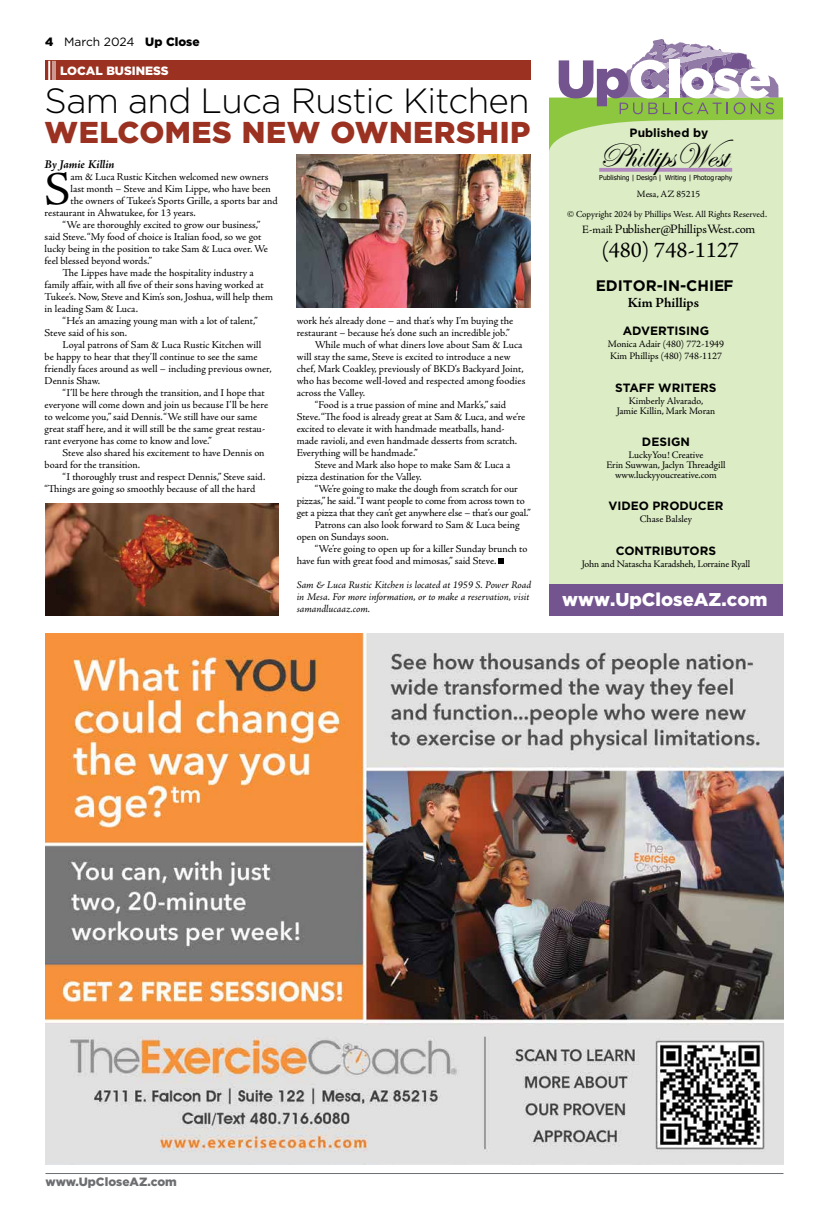
<style>
.page{position:relative;width:819px;height:1224px;background:#fff}
.page>*{position:absolute;margin:0;border:0;box-sizing:border-box;transform-origin:0 0}
.t1{font:47.2px "Adobe Jenson Pro";color:#000}
.t2{font:300 35px "Gotham";letter-spacing:-.02em;color:#000}
.t3{font:34.5px "Edwardian Script ITC";color:#000}
.t4{font:900 30.1px "Gotham";letter-spacing:.015em;color:#9b3120}
.t5{font:22.5px "Adobe Jenson Pro";color:#000}
.t6{font:900 18.5px "Gotham";color:#fff}
.t7{font:700 15.2px "Gotham";color:#000}
.t8{font:700 14px "Adobe Jenson Pro";color:#000}
.t9{font:12.9px "Adobe Jenson Pro";color:#000}
.t10{font:700 12px "Gotham";color:#000}
.t11{font:900 12px "Gotham";color:#6d6e71}
.t12{font:12px "Gotham";color:#000}
.t13{font:italic 700 12px "Adobe Jenson Pro";letter-spacing:-.005em;color:#000}
.t14{font:900 12px "Gotham";color:#fff}
.t15{font:10.5px "Adobe Jenson Pro";letter-spacing:-.005em;color:#000}
.t16{font:italic 10.5px/12px "Adobe Jenson Pro";letter-spacing:-.005em;color:#000}
.t17{font:10px/10px "Adobe Jenson Pro";letter-spacing:-.005em;color:#000;text-align:center}
.t18{font:9.6px "Adobe Jenson Pro";color:#000}
.t19{font:9.2px "Adobe Jenson Pro";color:#000}
.t20{font:6.8px "Tahoma";color:#000}
.s1{font-weight:900}
.s2{font-size:11.2px}
</style>
<div class="page">
<hr style="left:46px;top:1173px;width:738px;height:1px;background:#6d6e71">
<img style="left:46px;top:634px;width:738px;height:531px">
<svg style="left:498px;top:559px;width:6px;height:5px"></svg>
<div style="left:45px;top:61px;width:486px;height:19px;background:#9b3120"></div>
<svg style="left:48px;top:61px;width:8px;height:19px"></svg>
<img style="left:46px;top:503px;width:233px;height:113px">
<img style="left:297px;top:154px;width:234px;height:153px">
<div style="left:549px;top:98px;width:234px;height:502px;background:#dcecc5"></div>
<svg style="left:549px;top:39px;width:234px;height:112px"></svg>
<svg style="left:599px;top:168px;width:133px;height:4px"></svg>
<div style="left:549px;top:585px;width:234px;height:31px;background:#73548f"></div>
<p class="t12" style="left:45px;top:34px;width:156px"><span class="s1">4</span> March 2024 <span class="s1">Up Close</span></p>
<p class="t14" style="left:60px;top:62px;width:110px">LOCAL BUSINESS</p>
<h2 class="t2" style="left:45px;top:78px;width:487px">Sam and Luca Rustic Kitchen</h2>
<h3 class="t4" style="left:45px;top:111px;width:487px">WELCOMES NEW OWNERSHIP</h3>
<p class="t13" style="left:45px;top:157px;width:71px">By Jamie Killin</p>
<h1 class="t1" style="left:45px;top:163px;width:27px">S</h1>
<p class="t15" style="left:71px;top:171px;width:199px">am &amp; Luca Rustic Kitchen welcomed new owners</p>
<p class="t15" style="left:71px;top:183px;width:202px">last month – Steve and Kim Lippe, who have been</p>
<p class="t15" style="left:71px;top:195px;width:209px">the owners of Tukee’s Sports Grille, a sports bar and</p>
<p class="t15" style="left:45px;top:207px;width:153px">restaurant in Ahwatukee, for 13 years.</p>
<p class="t15" style="left:63px;top:219px;width:199px">“We are thoroughly excited to grow our business,”</p>
<p class="t15" style="left:45px;top:231px;width:218px">said Steve. “My food of choice is Italian food, so we got</p>
<p class="t15" style="left:45px;top:243px;width:225px">lucky being in the position to take Sam &amp; Luca over. We</p>
<p class="t15" style="left:45px;top:255px;width:109px">feel blessed beyond words.”</p>
<p class="t15" style="left:63px;top:267px;width:193px">The Lippes have made the hospitality industry a</p>
<p class="t15" style="left:45px;top:279px;width:221px">family affair, with all five of their sons having worked at</p>
<p class="t15" style="left:45px;top:291px;width:230px">Tukee’s. Now, Steve and Kim’s son, Joshua, will help them</p>
<p class="t15" style="left:45px;top:303px;width:95px">in leading Sam &amp; Luca.</p>
<p class="t15" style="left:63px;top:315px;width:197px">“He’s an amazing young man with a lot of talent,”</p>
<p class="t15" style="left:45px;top:327px;width:84px">Steve said of his son.</p>
<p class="t15" style="left:63px;top:339px;width:200px">Loyal patrons of Sam &amp; Luca Rustic Kitchen will</p>
<p class="t15" style="left:45px;top:351px;width:214px">be happy to hear that they’ll continue to see the same</p>
<p class="t15" style="left:45px;top:363px;width:229px">friendly faces around as well – including previous owner,</p>
<p class="t15" style="left:45px;top:375px;width:57px">Dennis Shaw.</p>
<p class="t15" style="left:63px;top:387px;width:204px">“I’ll be here through the transition, and I hope that</p>
<p class="t15" style="left:45px;top:399px;width:225px">everyone will come down and join us because I’ll be here</p>
<p class="t15" style="left:45px;top:411px;width:214px">to welcome you,” said Dennis. “We still have our same</p>
<p class="t15" style="left:45px;top:423px;width:222px">great staff here, and it will still be the same great restau-</p>
<p class="t15" style="left:45px;top:435px;width:169px">rant everyone has come to know and love.”</p>
<p class="t15" style="left:63px;top:447px;width:203px">Steve also shared his excitement to have Dennis on</p>
<p class="t15" style="left:45px;top:459px;width:97px">board for the transition.</p>
<p class="t15" style="left:63px;top:471px;width:204px">“I thoroughly trust and respect Dennis,” Steve said.</p>
<p class="t15" style="left:45px;top:483px;width:212px">“Things are going so smoothly because of all the hard</p>
<p class="t15" style="left:297px;top:315px;width:218px">work he’s already done – and that’s why I’m buying the</p>
<p class="t15" style="left:297px;top:327px;width:215px">restaurant – because he’s done such an incredible job.”</p>
<p class="t15" style="left:315px;top:339px;width:209px">While much of what diners love about Sam &amp; Luca</p>
<p class="t15" style="left:297px;top:351px;width:215px">will stay the same, Steve is excited to introduce a new</p>
<p class="t15" style="left:297px;top:363px;width:229px">chef, Mark Coakley, previously of BKD’s Backyard Joint,</p>
<p class="t15" style="left:297px;top:375px;width:230px">who has become well-loved and respected among foodies</p>
<p class="t15" style="left:297px;top:387px;width:70px">across the Valley.</p>
<p class="t15" style="left:315px;top:399px;width:193px">“Food is a true passion of mine and Mark’s,” said</p>
<p class="t15" style="left:297px;top:411px;width:230px">Steve. “The food is already great at Sam &amp; Luca, and we’re</p>
<p class="t15" style="left:297px;top:423px;width:209px">excited to elevate it with handmade meatballs, hand-</p>
<p class="t15" style="left:297px;top:435px;width:222px">made ravioli, and even handmade desserts from scratch.</p>
<p class="t15" style="left:297px;top:447px;width:122px">Everything will be handmade.”</p>
<p class="t15" style="left:315px;top:459px;width:197px">Steve and Mark also hope to make Sam &amp; Luca a</p>
<p class="t15" style="left:297px;top:471px;width:126px">pizza destination for the Valley.</p>
<p class="t15" style="left:315px;top:483px;width:205px">“We’re going to make the dough from scratch for our</p>
<p class="t15" style="left:297px;top:495px;width:229px">pizzas,” he said. “I want people to come from across town to</p>
<p class="t15" style="left:297px;top:507px;width:235px">get a pizza that they can’t get anywhere else – that’s our goal.”</p>
<p class="t15" style="left:315px;top:519px;width:206px">Patrons can also look forward to Sam &amp; Luca being</p>
<p class="t15" style="left:297px;top:531px;width:93px">open on Sundays soon.</p>
<p class="t15" style="left:315px;top:543px;width:214px">“We’re going to open up for a killer Sunday brunch to</p>
<p class="t15" style="left:297px;top:555px;width:201px">have fun with great food and mimosas,” said Steve.</p>
<p class="t16" style="left:297px;top:579px;width:236px">Sam &amp; Luca Rustic Kitchen is located at 1959 S. Power Road in Mesa. For more information, or to make a reservation, visit samandlucaaz.com.</p>
<p class="t10" style="left:630px;top:125px;width:80px">Published by</p>
<h3 class="t3" style="left:599px;top:137px;width:136px">PhillipsWest</h3>
<p class="t20" style="left:599px;top:173px;width:135px">Publishing | Design | Writing | Photography</p>
<p class="t18" style="left:637px;top:189px;width:65px">Mesa, AZ 85215</p>
<p class="t19" style="left:567px;top:209px;width:201px">© Copyright 2024 by Phillips West. All Rights Reserved.</p>
<p class="t9" style="left:582px;top:221px;width:175px"><span class="s2">E-mail:</span> Publisher@PhillipsWest.com</p>
<h3 class="t5" style="left:602px;top:238px;width:139px">(480) 748-1127</h3>
<h3 class="t7" style="left:596px;top:275px;width:139px">EDITOR-IN-CHIEF</h3>
<h3 class="t8" style="left:628px;top:295px;width:73px">Kim Phillips</h3>
<p class="t10" style="left:623px;top:323px;width:88px">ADVERTISING</p>
<p class="t17" style="left:608px;top:338px;width:118px;line-height:12px;text-align:left">Monica Adair (480) 772-1949<br>Kim Phillips (480) 748-1127</p>
<p class="t10" style="left:615px;top:379px;width:103px">STAFF WRITERS</p>
<p class="t17" style="left:617px;top:396px;width:100px">Kimberly Alvarado,<br>Jamie Killin, Mark Moran</p>
<p class="t10" style="left:642px;top:434px;width:50px">DESIGN</p>
<p class="t17" style="left:606px;top:450px;width:121px">LuckyYou! Creative<br>Erin Suwwan, Jaclyn Threadgill www.luckyyoucreative.com</p>
<p class="t10" style="left:608px;top:498px;width:117px">VIDEO PRODUCER</p>
<p class="t17" style="left:640px;top:514px;width:54px">Chase Balsley</p>
<p class="t10" style="left:616px;top:543px;width:102px">CONTRIBUTORS</p>
<p class="t17" style="left:582px;top:559px;width:170px">John and Natascha Karadsheh, Lorraine Ryall</p>
<h3 class="t6" style="left:562px;top:587px;width:207px">www.UpCloseAZ.com</h3>
<p class="t11" style="left:46px;top:1173px;width:133px">www.UpCloseAZ.com</p>
</div>
